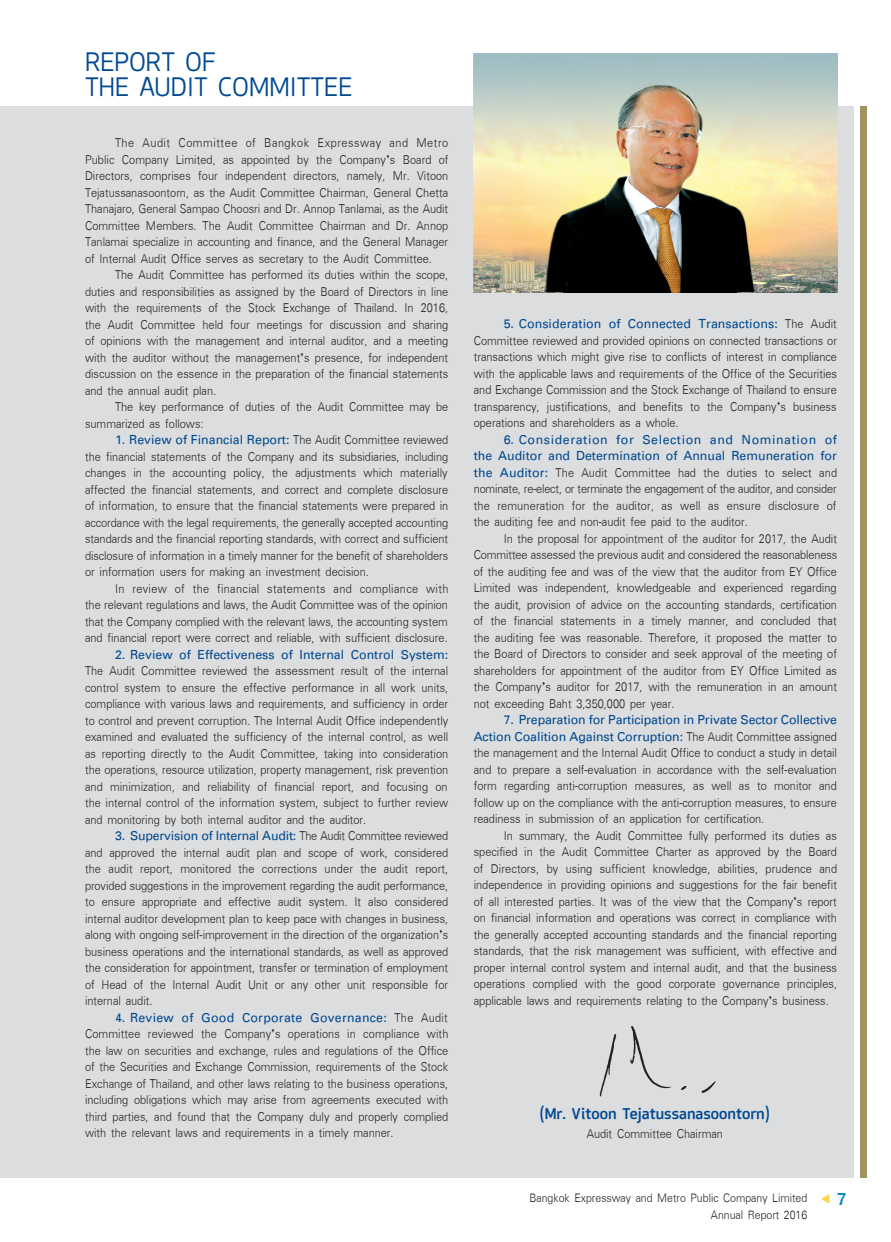
<style>
.page{position:relative;width:891px;height:1242px;background:#fff}
.page>*{position:absolute;margin:0;border:0;box-sizing:border-box;transform-origin:0 0}
.t1{font:36px/25.5px "DB Yord X";color:#014990}
.t2{font:500 21px "DB Yord X";color:#014990}
.t3{font:18.75px/16.5px "UP Cx C";color:#231f20;text-align:justify}
.t4{font:700 18.75px "UP Cx C";color:#014990}
.t5{font:18.75px "UP Cx C";letter-spacing:.03em;color:#231f20}
.t6{font:18px/16.5px "UP Cx C";color:#231f20;text-align:right}
.s1{font-weight:700;color:#014990}
</style>
<div class="page">
<div style="left:0;top:107px;width:854px;height:1071px;background:#dcdddf"></div>
<div style="left:860px;top:107px;width:6px;height:1071px;background:#a29161"></div>
<svg style="left:821px;top:1194px;width:9px;height:10px"></svg>
<img style="left:474px;top:54px;width:363px;height:239px">
<img style="left:599px;top:1026px;width:117px;height:71px">
<h1 class="t1" style="left:85px;top:49px;width:269px">REPORT OF<br>THE AUDIT COMMITTEE</h1>
<p class="t5" style="left:115px;top:130px;width:335px">The Audit Committee of Bangkok Expressway and Metro</p>
<p class="t3" style="left:85px;top:151px;width:365px">Public Company Limited, as appointed by the Company’s Board of</p>
<p class="t3" style="left:85px;top:168px;width:365px">Directors, comprises four independent directors, namely, Mr. Vitoon</p>
<p class="t3" style="left:85px;top:184px;width:365px">Tejatussanasoontorn, as the Audit Committee Chairman, General Chetta</p>
<p class="t3" style="left:85px;top:201px;width:365px">Thanajaro, General Sampao Choosri and Dr. Annop Tanlamai, as the Audit</p>
<p class="t3" style="left:85px;top:217px;width:365px">Committee Members. The Audit Committee Chairman and Dr. Annop</p>
<p class="t3" style="left:85px;top:234px;width:365px">Tanlamai specialize in accounting and finance, and the General Manager</p>
<p class="t3" style="left:85px;top:250px;width:348px">of Internal Audit Office serves as secretary to the Audit Committee.</p>
<p class="t3" style="left:115px;top:267px;width:335px">The Audit Committee has performed its duties within the scope,</p>
<p class="t3" style="left:85px;top:283px;width:365px">duties and responsibilities as assigned by the Board of Directors in line</p>
<p class="t3" style="left:85px;top:300px;width:365px">with the requirements of the Stock Exchange of Thailand. In 2016,</p>
<p class="t3" style="left:85px;top:316px;width:365px">the Audit Committee held four meetings for discussion and sharing</p>
<p class="t3" style="left:85px;top:333px;width:365px">of opinions with the management and internal auditor, and a meeting</p>
<p class="t3" style="left:85px;top:349px;width:365px">with the auditor without the management’s presence, for independent</p>
<p class="t3" style="left:85px;top:366px;width:365px">discussion on the essence in the preparation of the financial statements</p>
<p class="t3" style="left:85px;top:382px;width:133px">and the annual audit plan.</p>
<p class="t3" style="left:115px;top:399px;width:335px">The key performance of duties of the Audit Committee may be</p>
<p class="t3" style="left:85px;top:415px;width:120px">summarized as follows:</p>
<p class="t3" style="left:85px;top:432px;width:365px;text-indent:30px"><span class="s1">1. Review of Financial Report:</span> The Audit Committee reviewed the financial statements of the Company and its subsidiaries, including changes in the accounting policy, the adjustments which materially affected the financial statements, and correct and complete disclosure of information, to ensure that the financial statements were prepared in accordance with the legal requirements, the generally accepted accounting standards and the financial reporting standards, with correct and sufficient disclosure of information in a timely manner for the benefit of shareholders or information users for making an investment decision.</p>
<p class="t3" style="left:85px;top:580px;width:365px;text-indent:30px">In review of the financial statements and compliance with the relevant regulations and laws, the Audit Committee was of the opinion that the Company complied with the relevant laws, the accounting system and financial report were correct and reliable, with sufficient disclosure.</p>
<p class="t4" style="left:115px;top:643px;width:335px">2. Review of Effectiveness of Internal Control System:</p>
<p class="t3" style="left:85px;top:663px;width:365px">The Audit Committee reviewed the assessment result of the internal control system to ensure the effective performance in all work units, compliance with various laws and requirements, and sufficiency in order to control and prevent corruption. The Internal Audit Office independently examined and evaluated the sufficiency of the internal control, as well as reporting directly to the Audit Committee, taking into consideration the operations, resource utilization, property management, risk prevention and minimization, and reliability of financial report, and focusing on the internal control of the information system, subject to further review and monitoring by both internal auditor and the auditor.</p>
<p class="t3" style="left:85px;top:828px;width:365px;text-indent:30px"><span class="s1">3. Supervision of Internal Audit:</span> The Audit Committee reviewed and approved the internal audit plan and scope of work, considered the audit report, monitored the corrections under the audit report, provided suggestions in the improvement regarding the audit performance, to ensure appropriate and effective audit system. It also considered internal auditor development plan to keep pace with changes in business, along with ongoing self-improvement in the direction of the organization’s business operations and the international standards, as well as approved the consideration for appointment, transfer or termination of employment of Head of the Internal Audit Unit or any other unit responsible for internal audit.</p>
<p class="t3" style="left:85px;top:1009px;width:365px;text-indent:30px"><span class="s1">4. Review of Good Corporate Governance:</span> The Audit Committee reviewed the Company’s operations in compliance with the law on securities and exchange, rules and regulations of the Office of the Securities and Exchange Commission, requirements of the Stock Exchange of Thailand, and other laws relating to the business operations, including obligations which may arise from agreements executed with third parties, and found that the Company duly and properly complied with the relevant laws and requirements in a timely manner.</p>
<p class="t3" style="left:474px;top:316px;width:365px;text-indent:30px"><span class="s1">5. Consideration of Connected Transactions:</span> The Audit Committee reviewed and provided opinions on connected transactions or transactions which might give rise to conflicts of interest in compliance with the applicable laws and requirements of the Office of the Securities and Exchange Commission and the Stock Exchange of Thailand to ensure transparency, justifications, and benefits to the Company’s business operations and shareholders as a whole.</p>
<p class="t3" style="left:474px;top:431px;width:365px;text-indent:30px"><span class="s1">6. Consideration for Selection and Nomination of the Auditor and Determination of Annual Remuneration for the Auditor:</span> The Audit Committee had the duties to select and nominate, re-elect, or terminate the engagement of the auditor, and consider the remuneration for the auditor, as well as ensure disclosure of the auditing fee and non-audit fee paid to the auditor.</p>
<p class="t3" style="left:474px;top:530px;width:365px;text-indent:30px">In the proposal for appointment of the auditor for 2017, the Audit Committee assessed the previous audit and considered the reasonableness of the auditing fee and was of the view that the auditor from EY Office Limited was independent, knowledgeable and experienced regarding the audit, provision of advice on the accounting standards, certification of the financial statements in a timely manner, and concluded that the auditing fee was reasonable. Therefore, it proposed the matter to the Board of Directors to consider and seek approval of the meeting of shareholders for appointment of the auditor from EY Office Limited as the Company’s auditor for 2017, with the remuneration in an amount not exceeding Baht 3,350,000 per year.</p>
<p class="t3" style="left:474px;top:712px;width:365px;text-indent:30px"><span class="s1">7. Preparation for Participation in Private Sector Collective Action Coalition Against Corruption:</span> The Audit Committee assigned the management and the Internal Audit Office to conduct a study in detail and to prepare a self-evaluation in accordance with the self-evaluation form regarding anti-corruption measures, as well as to monitor and follow up on the compliance with the anti-corruption measures, to ensure readiness in submission of an application for certification.</p>
<p class="t3" style="left:474px;top:827px;width:365px;text-indent:30px">In summary, the Audit Committee fully performed its duties as specified in the Audit Committee Charter as approved by the Board of Directors, by using sufficient knowledge, abilities, prudence and independence in providing opinions and suggestions for the fair benefit of all interested parties. It was of the view that the Company’s report on financial information and operations was correct in compliance with the generally accepted accounting standards and the financial reporting standards, that the risk management was sufficient, with effective and proper internal control system and internal audit, and that the business operations complied with the good corporate governance principles, applicable laws and requirements relating to the Company’s business.</p>
<p class="t2" style="left:540px;top:1102px;width:232px">(Mr. Vitoon Tejatussanasoontorn)</p>
<p class="t3" style="left:587px;top:1125px;width:138px">Audit Committee Chairman</p>
<p class="t6" style="left:529px;top:1190px;width:279px">Bangkok Expressway and Metro Public Company Limited<br>Annual Report 2016</p>
</div>
